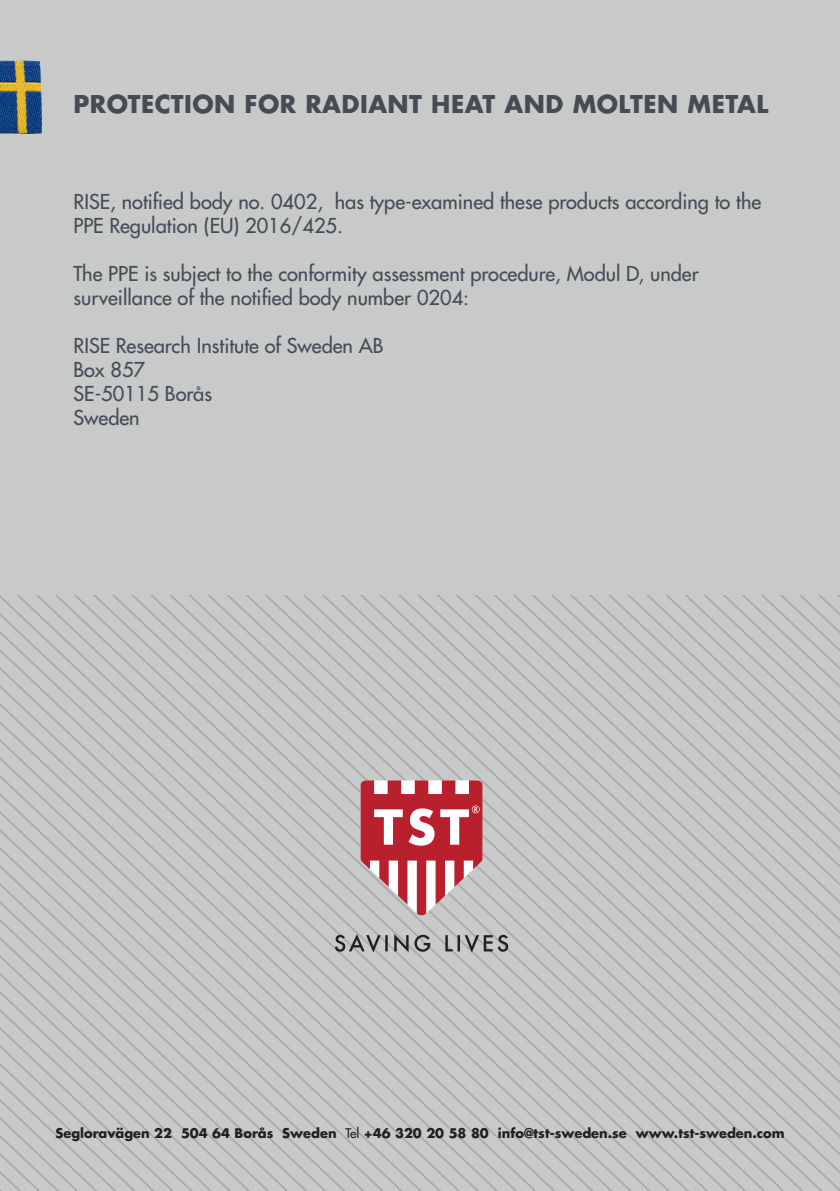
<style>
.page{position:relative;width:840px;height:1191px;background:#fff}
.page>*{position:absolute;margin:0;border:0;box-sizing:border-box;transform-origin:0 0}
.t1{font:700 24px "Futura LT Pro";letter-spacing:.02em;color:#464b54}
.t2{font:500 20px/24px "Futura LT Pro";color:#464b54}
.t3{font:700 13px "Futura LT Pro";color:#231f20}
.s1{font-weight:500}
</style>
<div class="page">
<div style="left:0;top:0;width:839px;height:1191px;background:#c8c9c9"></div>
<svg style="left:0;top:595px;width:839px;height:596px"></svg>
<img style="left:0;top:60px;width:42px;height:74px">
<svg style="left:334px;top:934px;width:174px;height:18px"></svg>
<svg style="left:360px;top:780px;width:122px;height:136px"></svg>
<p class="t1" style="left:73px;top:86px;width:696px">PROTECTION FOR RADIANT HEAT AND MOLTEN METAL</p>
<p class="t2" style="left:73px;top:189px;width:689px">RISE, notified body no. 0402, has type-examined these products according to the<br>PPE Regulation (EU) 2016/425.</p>
<p class="t2" style="left:73px;top:261px;width:626px">The PPE is subject to the conformity assessment procedure, Modul D, under surveillance of the notified body number 0204:</p>
<p class="t2" style="left:73px;top:333px;width:311px">RISE Research Institute of Sweden AB</p>
<p class="t2" style="left:73px;top:357px;width:73px">Box 857</p>
<p class="t2" style="left:73px;top:381px;width:140px">SE-50115 Borås</p>
<p class="t2" style="left:73px;top:405px;width:68px">Sweden</p>
<p class="t3" style="left:55px;top:1122px;width:730px">Segloravägen 22 504 64 Borås Sweden <span class="s1">Tel</span> +46 320 20 58 80 info@tst-sweden.se www.tst-sweden.com</p>
</div>
